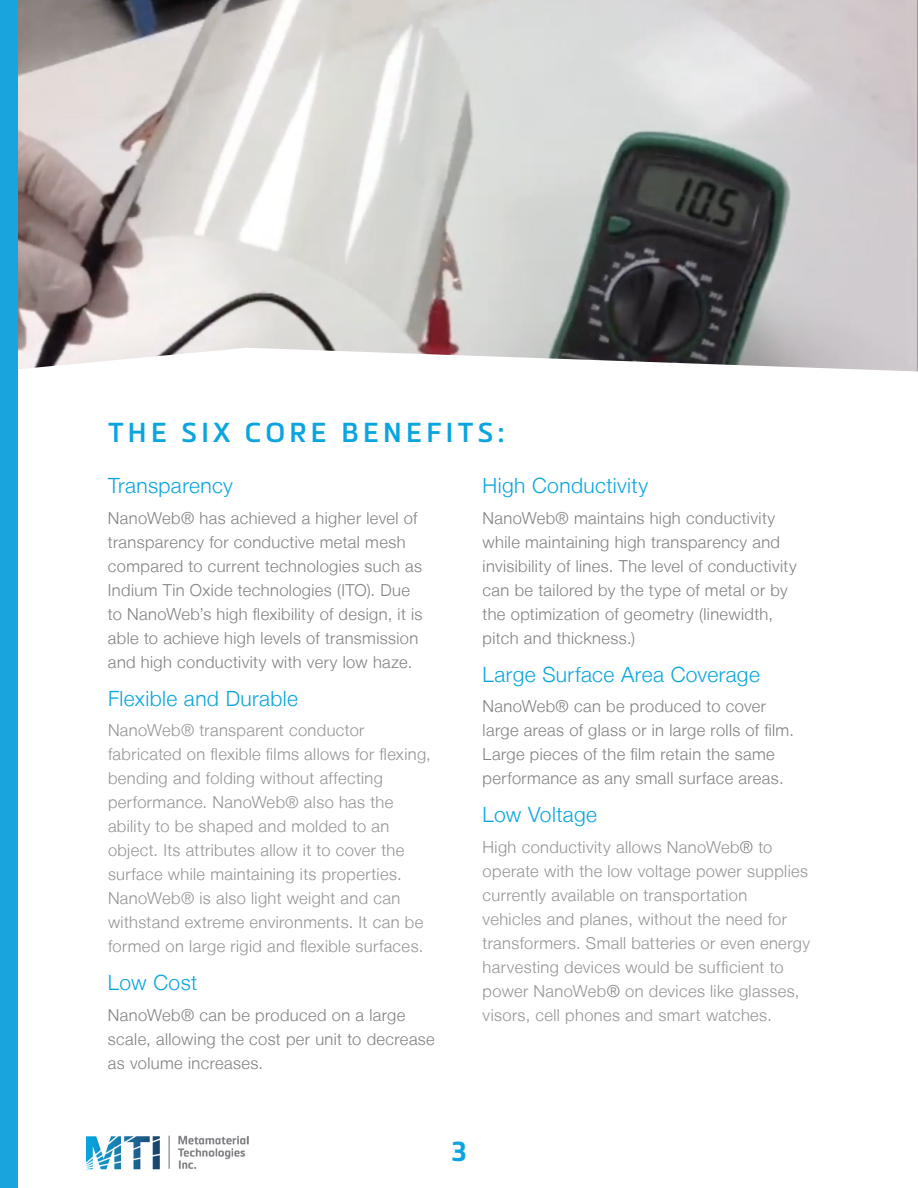
<style>
.page{position:relative;width:918px;height:1188px;background:#fff}
.page>*{position:absolute;margin:0;border:0;box-sizing:border-box;transform-origin:0 0}
.header_span{font:600 27px "Metronic Pro";letter-spacing:.16em;color:#0aa5df}
.t1{font:700 27px "Metronic Pro";color:#0aa5df}
.t2{font:300 21px "Helvetica Neue LT";letter-spacing:.02em;color:#0aa5df}
.t3{font:300 16.5px/24px "Helvetica Neue LT";letter-spacing:.025em;color:#818285}
.t4{font:300 16.5px/24px "Helvetica Neue LT";letter-spacing:.025em;color:#959595}
.s1{color:#818285}
</style>
<div class="page">
<img style="left:86px;top:1135px;width:163px;height:35px">
<img style="left:18px;top:0;width:900px;height:348px">
<svg style="left:18px;top:348px;width:900px;height:24px"></svg>
<div style="left:0;top:0;width:18px;height:1188px;background:#1aa4dd"></div>
<p class="header_span" style="left:108px;top:416px;width:398px">THE SIX CORE BENEFITS:</p>
<p class="t2" style="left:108px;top:473px;width:127px">Transparency</p>
<p class="t3" style="left:108px;top:506px;width:316px">NanoWeb® has achieved a higher level of transparency for conductive metal mesh compared to current technologies such as Indium Tin Oxide technologies (ITO). Due to NanoWeb’s high flexibility of design, it is able to achieve high levels of transmission and high conductivity with very low haze.</p>
<p class="t2" style="left:108px;top:685px;width:192px">Flexible and Durable</p>
<p class="t4" style="left:108px;top:718px;width:324px">NanoWeb® transparent conductor fabricated on flexible films allows for flexing, bending and folding without affecting performance. NanoWeb® also has the ability to be shaped and molded to an object. Its attributes allow it to cover the surface while maintaining its properties.<br>NanoWeb® is also light weight and can withstand extreme environments. It can be formed on large rigid and flexible surfaces.</p>
<p class="t2" style="left:108px;top:970px;width:91px">Low Cost</p>
<p class="t3" style="left:108px;top:1002px;width:328px">NanoWeb® can be produced on a large scale, allowing the cost per unit to decrease as volume increases.</p>
<p class="t2" style="left:483px;top:473px;width:167px">High Conductivity</p>
<p class="t3" style="left:483px;top:506px;width:316px">NanoWeb® maintains high conductivity while maintaining high transparency and invisibility of lines. The level of conductivity can be tailored by the type of metal or by the optimization of geometry (linewidth, pitch and thickness.)</p>
<p class="t2" style="left:483px;top:661px;width:279px">Large Surface Area Coverage</p>
<p class="t3" style="left:483px;top:694px;width:313px">NanoWeb® can be produced to cover large areas of glass or in large rolls of film.<br>Large pieces of the film retain the same performance as any small surface areas.</p>
<p class="t2" style="left:483px;top:802px;width:116px">Low Voltage</p>
<p class="t4" style="left:483px;top:834px;width:329px">High conductivity allows NanoWeb<span class="s1">®</span> to operate with the low voltage power supplies currently available on transportation vehicles and planes, without the need for transformers. Small batteries or even energy harvesting devices would be sufficient to power NanoWeb<span class="s1">®</span> on devices like glasses, visors, cell phones and smart watches.</p>
<p class="t1" style="left:451px;top:1135px;width:17px">3</p>
</div>
